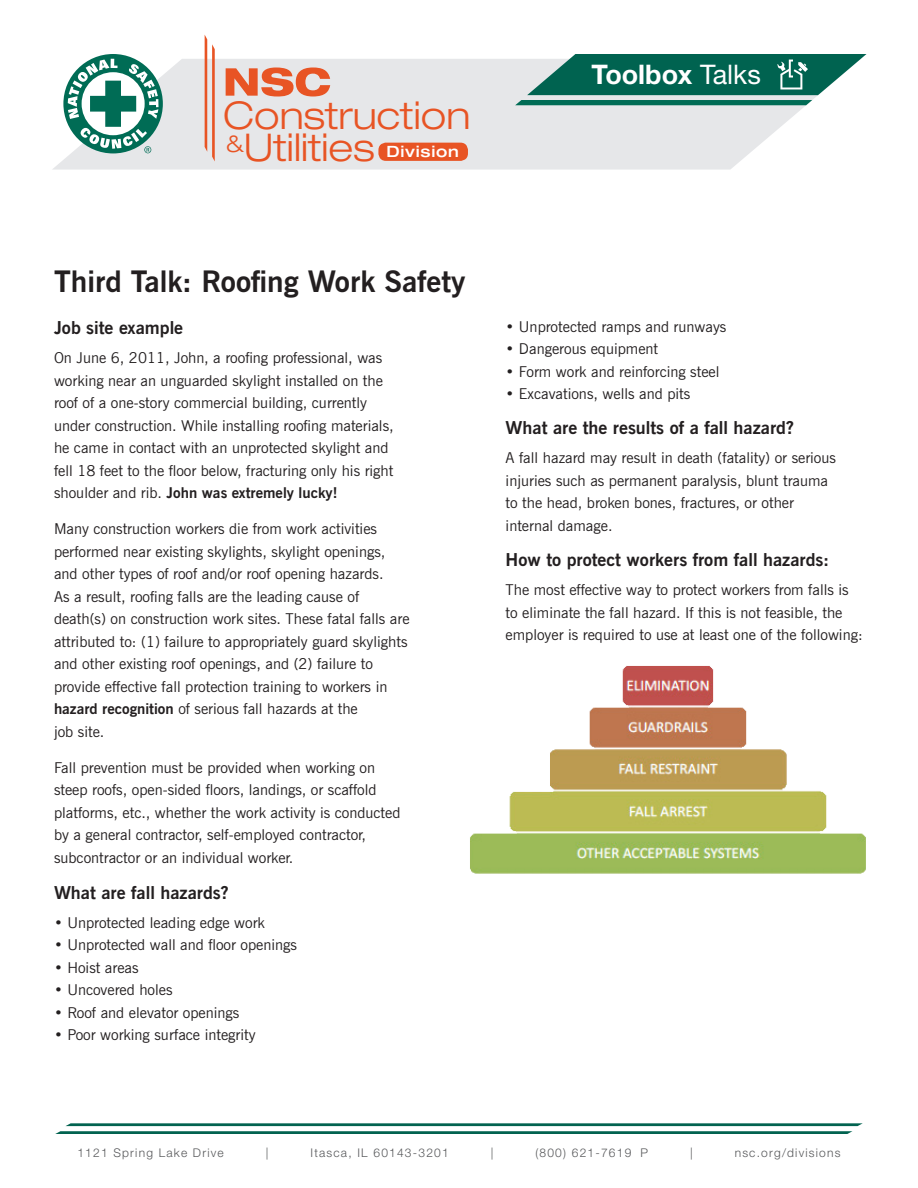
<style>
.page{position:relative;width:918px;height:1188px;background:#fff}
.page>*{position:absolute;margin:0;border:0;box-sizing:border-box;transform-origin:0 0}
.t1{font:300 expanded 38.25px "Helvetica Neue LT Std";color:#e85424}
.t2{font:700 30px "News Gothic BT";color:#231f20}
.t3{font:700 27px "Helvetica Neue LT Std";letter-spacing:-.005em;color:#fff}
.t4{font:700 18px "News Gothic BT";color:#231f20}
.t5{font:500 expanded 15.6px "Helvetica Neue LT Std";letter-spacing:.05em;color:#fff}
.t6{font:15px/22.5px "News Gothic BT";color:#231f20}
.t7{font:300 12px "Helvetica Neue LT Std";letter-spacing:.1em;color:#57585a}
.s1{font-weight:400}
.s2{font-weight:700}
</style>
<div class="page">
<svg style="left:55px;top:1123px;width:808px;height:11px"></svg>
<svg style="left:52px;top:59px;width:755px;height:111px;background:#e7e8ea"></svg>
<svg style="left:63px;top:54px;width:100px;height:99px"></svg>
<svg style="left:68px;top:59px;width:91px;height:94px"></svg>
<svg style="left:226px;top:68px;width:104px;height:29px;background:#e78e71"></svg>
<svg style="left:205px;top:35px;width:10px;height:126px"></svg>
<div style="left:378px;top:143px;width:90px;height:18px;background:#e85424;border-radius:8px"></div>
<svg style="left:515px;top:54px;width:352px;height:51px;background:#3f887a"></svg>
<img style="left:470px;top:666px;width:396px;height:208px">
<h1 class="t1" style="left:223px;top:91px;width:249px">Construction</h1>
<p class="t5" style="left:386px;top:142px;width:74px">Division</p>
<h1 class="t1" style="left:226px;top:124px;width:151px"><sup>&amp;</sup>Utilities</h1>
<h3 class="t3" style="left:592px;top:58px;width:171px">Toolbox <span class="s1">Talks</span></h3>
<p class="t2" style="left:54px;top:263px;width:413px">Third Talk: Roofing Work Safety</p>
<p class="t4" style="left:54px;top:317px;width:131px">Job site example</p>
<p class="t6" style="left:54px;top:346px;width:341px">On June 6, 2011, John, a roofing professional, was working near an unguarded skylight installed on the roof of a one-story commercial building, currently under construction. While installing roofing materials, he came in contact with an unprotected skylight and fell 18 feet to the floor below, fracturing only his right shoulder and rib. <span class="s2">John was extremely lucky!</span></p>
<p class="t6" style="left:54px;top:517px;width:357px">Many construction workers die from work activities performed near existing skylights, skylight openings, and other types of roof and/or roof opening hazards.<br>As a result, roofing falls are the leading cause of death(s) on construction work sites. These fatal falls are attributed to: (1) failure to appropriately guard skylights and other existing roof openings, and (2) failure to provide effective fall protection training to workers in <span class="s2">hazard recognition</span> of serious fall hazards at the<br>job site.</p>
<p class="t6" style="left:54px;top:756px;width:348px">Fall prevention must be provided when working on steep roofs, open-sided floors, landings, or scaffold platforms, etc., whether the work activity is conducted by a general contractor, self-employed contractor, subcontractor or an individual worker.</p>
<p class="t4" style="left:54px;top:881px;width:176px">What are fall hazards?</p>
<p class="t6" style="left:54px;top:911px;width:212px">• Unprotected leading edge work</p>
<p class="t6" style="left:54px;top:934px;width:245px">• Unprotected wall and floor openings</p>
<p class="t6" style="left:54px;top:956px;width:86px">• Hoist areas</p>
<p class="t6" style="left:54px;top:979px;width:120px">• Uncovered holes</p>
<p class="t6" style="left:54px;top:1001px;width:187px">• Roof and elevator openings</p>
<p class="t6" style="left:54px;top:1024px;width:203px">• Poor working surface integrity</p>
<p class="t6" style="left:506px;top:315px;width:222px">• Unprotected ramps and runways</p>
<p class="t6" style="left:506px;top:337px;width:154px">• Dangerous equipment</p>
<p class="t6" style="left:506px;top:360px;width:215px">• Form work and reinforcing steel</p>
<p class="t6" style="left:506px;top:382px;width:186px">• Excavations, wells and pits</p>
<p class="t4" style="left:506px;top:417px;width:290px">What are the results of a fall hazard?</p>
<p class="t6" style="left:506px;top:447px;width:332px">A fall hazard may result in death (fatality) or serious injuries such as permanent paralysis, blunt trauma to the head, broken bones, fractures, or other internal damage.</p>
<p class="t4" style="left:506px;top:549px;width:325px">How to protect workers from fall hazards:</p>
<p class="t6" style="left:506px;top:579px;width:359px">The most effective way to protect workers from falls is to eliminate the fall hazard. If this is not feasible, the employer is required to use at least one of the following:</p>
<p class="t7" style="left:77px;top:1145px;width:148px">1121 Spring Lake Drive</p>
<p class="t7" style="left:266px;top:1145px;width:4px">|</p>
<p class="t7" style="left:311px;top:1145px;width:140px">Itasca, IL 60143-3201</p>
<p class="t7" style="left:491px;top:1145px;width:4px">|</p>
<p class="t7" style="left:535px;top:1145px;width:114px">(800) 621-7619 P</p>
<p class="t7" style="left:690px;top:1145px;width:4px">|</p>
<p class="t7" style="left:735px;top:1145px;width:107px">nsc.org/divisions</p>
</div>
